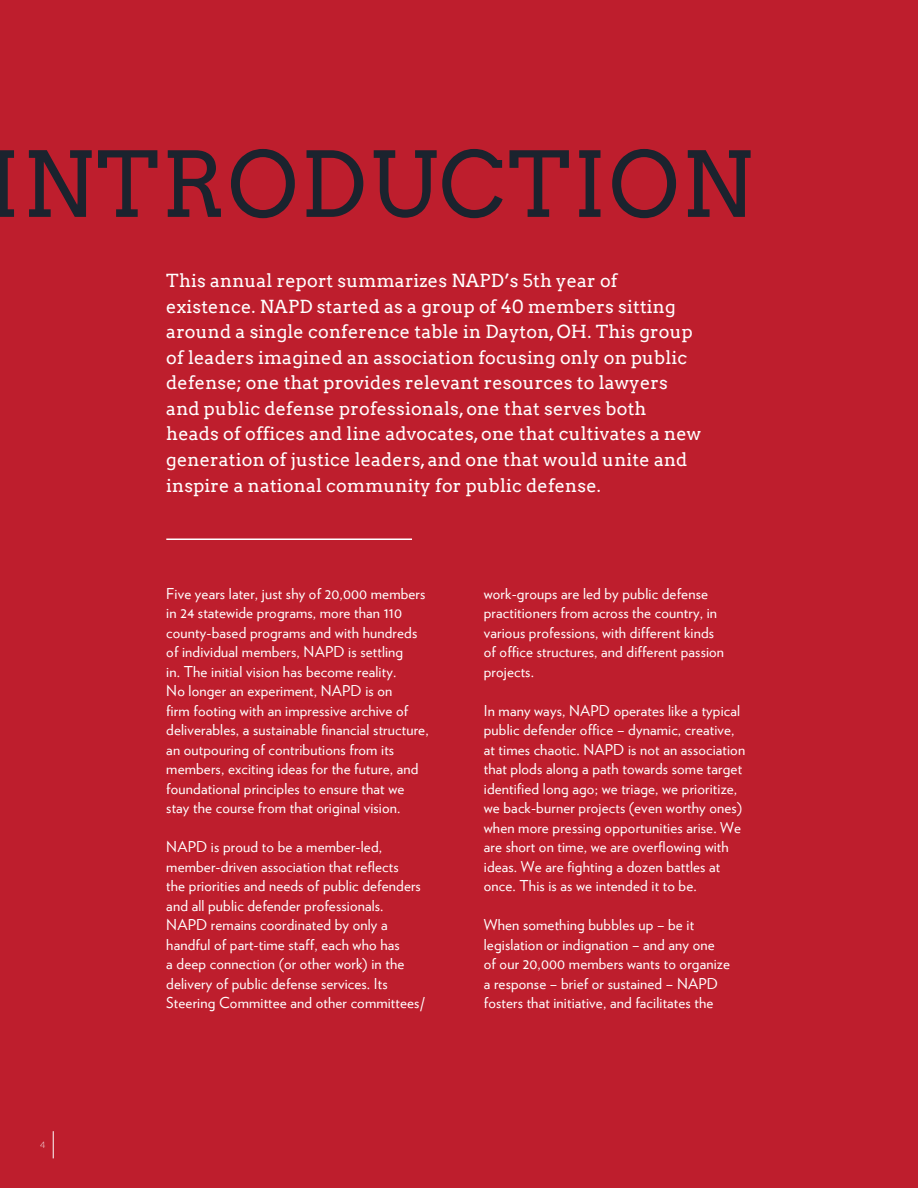
<style>
.page{position:relative;width:918px;height:1188px;background:#be1e2d}
.page>*{position:absolute;margin:0;border:0;box-sizing:border-box;transform-origin:0 0}
.t1{font:90px "Arvo";letter-spacing:.025em;color:#1b232e}
.t2{font:18px/25.5px "Arvo";letter-spacing:.01em;color:#fff}
.t3{font:15px/19.5px "Verlag";letter-spacing:.01em;color:#fff}
.t4{font:300 9px "Lato";color:#fff}
</style>
<div class="page">
<hr style="left:166px;top:538px;width:246px;height:2px;background:#fff">
<svg style="left:53px;top:1131px;width:1px;height:27px"></svg>
<h1 class="t1" style="left:-14px;top:130px;width:768px">INTRODUCTION</h1>
<p class="t2" style="left:166px;top:268px;width:537px">This annual report summarizes NAPD’s 5th year of existence. NAPD started as a group of 40 members sitting around a single conference table in Dayton, OH. This group of leaders imagined an association focusing only on public defense; one that provides relevant resources to lawyers and public defense professionals, one that serves both heads of offices and line advocates, one that cultivates a new generation of justice leaders, and one that would unite and inspire a national community for public defense.</p>
<p class="t4" style="left:40px;top:1140px;width:7px">4</p>
<p class="t3" style="left:166px;top:583px;width:264px">Five years later, just shy of 20,000 members in 24 statewide programs, more than 110 county-based programs and with hundreds of individual members, NAPD is settling<br>in. The initial vision has become reality.<br>No longer an experiment, NAPD is on<br>firm footing with an impressive archive of deliverables, a sustainable financial structure, an outpouring of contributions from its members, exciting ideas for the future, and foundational principles to ensure that we stay the course from that original vision.</p>
<p class="t3" style="left:166px;top:837px;width:260px">NAPD is proud to be a member-led, member-driven association that reflects<br>the priorities and needs of public defenders and all public defender professionals.<br>NAPD remains coordinated by only a handful of part-time staff, each who has<br>a deep connection (or other work) in the delivery of public defense services. Its Steering Committee and other committees/</p>
<p class="t3" style="left:484px;top:583px;width:242px">work-groups are led by public defense practitioners from across the country, in various professions, with different kinds of office structures, and different passion projects.</p>
<p class="t3" style="left:484px;top:700px;width:263px">In many ways, NAPD operates like a typical public defender office – dynamic, creative, at times chaotic. NAPD is not an association that plods along a path towards some target identified long ago; we triage, we prioritize, we back-burner projects (even worthy ones) when more pressing opportunities arise. We are short on time, we are overflowing with ideas. We are fighting a dozen battles at once. This is as we intended it to be.</p>
<p class="t3" style="left:484px;top:915px;width:248px">When something bubbles up – be it legislation or indignation – and any one of our 20,000 members wants to organize a response – brief or sustained – NAPD fosters that initiative, and facilitates the</p>
</div>
